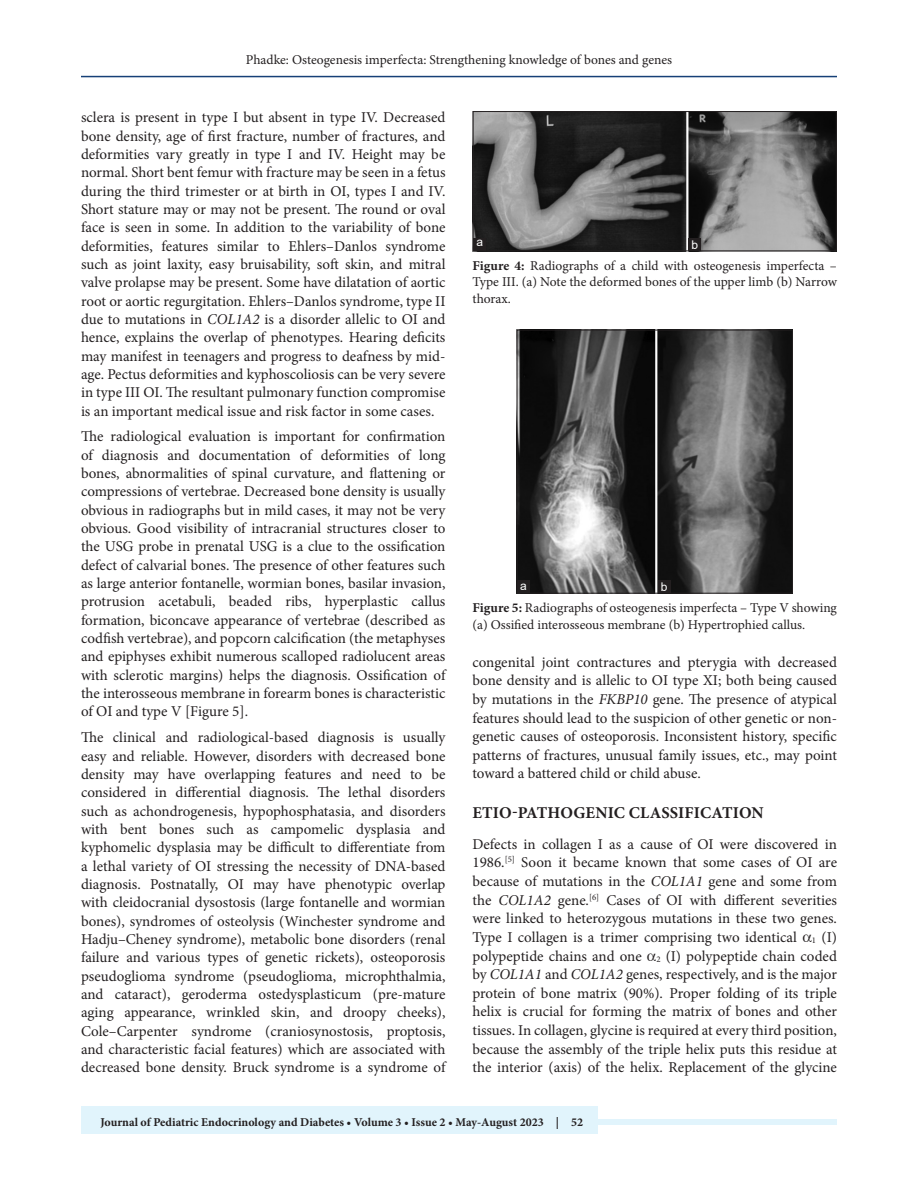
<style>
.page{position:relative;width:918px;height:1188px;background:#fff}
.page>*{position:absolute;margin:0;border:0;box-sizing:border-box;transform-origin:0 0}
.t1{font:700 16.5px "Minion Pro";letter-spacing:.01em;color:#231f20}
.t2{font:15px/18.3px "Minion Pro";color:#231f20;text-align:justify}
.t3{font:13.5px/16.5px "Minion Pro";color:#231f20;text-align:justify}
.t4{font:700 12px "Minion Pro";color:#231f20}
.t5{font:12px "Arial";color:#fff}
.s1{font-style:italic}
.s2{font-weight:700}
</style>
<div class="page">
<hr style="left:81px;top:76px;width:756px;height:1px;background:#164077">
<div style="left:81px;top:1119px;width:756px;height:6px;background:#e1f4fc"></div>
<div style="left:81px;top:1106px;width:516px;height:28px;background:#e1f4fc"></div>
<img style="left:475px;top:113px;width:360px;height:136px">
<div style="left:473px;top:111px;width:364px;height:140px;border:1px solid #231f20"></div>
<div style="left:689px;top:238px;width:12px;height:13px;background:#231f20"></div>
<div style="left:473px;top:238px;width:13px;height:13px;background:#231f20"></div>
<img style="left:519px;top:332px;width:272px;height:259px">
<div style="left:517px;top:330px;width:276px;height:263px;border:1px solid #231f20"></div>
<div style="left:658px;top:580px;width:12px;height:13px;background:#231f20"></div>
<div style="left:517px;top:580px;width:13px;height:13px;background:#231f20"></div>
<p class="t3" style="left:246px;top:51px;width:428px">Phadke: Osteogenesis imperfecta: Strengthening knowledge of bones and genes</p>
<p class="t2" style="left:81px;top:108px;width:366px">sclera is present in type I but absent in type IV. Decreased bone density, age of first fracture, number of fractures, and deformities vary greatly in type I and IV. Height may be normal. Short bent femur with fracture may be seen in a fetus during the third trimester or at birth in OI, types I and IV.<br>Short stature may or may not be present. The round or oval face is seen in some. In addition to the variability of bone deformities, features similar to Ehlers–Danlos syndrome such as joint laxity, easy bruisability, soft skin, and mitral valve prolapse may be present. Some have dilatation of aortic root or aortic regurgitation. Ehlers–Danlos syndrome, type II due to mutations in <span class="s1">COL1A2</span> is a disorder allelic to OI and hence, explains the overlap of phenotypes. Hearing deficits may manifest in teenagers and progress to deafness by mid&shy;age. Pectus deformities and kyphoscoliosis can be very severe in type III OI. The resultant pulmonary function compromise is an important medical issue and risk factor in some cases.</p>
<p class="t2" style="left:81px;top:428px;width:366px">The radiological evaluation is important for confirmation of diagnosis and documentation of deformities of long bones, abnormalities of spinal curvature, and flattening or compressions of vertebrae. Decreased bone density is usually obvious in radiographs but in mild cases, it may not be very obvious. Good visibility of intracranial structures closer to the USG probe in prenatal USG is a clue to the ossification defect of calvarial bones. The presence of other features such as large anterior fontanelle, wormian bones, basilar invasion, protrusion acetabuli, beaded ribs, hyperplastic callus formation, biconcave appearance of vertebrae (described as codfish vertebrae), and popcorn calcification (the metaphyses and epiphyses exhibit numerous scalloped radiolucent areas with sclerotic margins) helps the diagnosis. Ossification of the interosseous membrane in forearm bones is characteristic of OI and type V [Figure 5].</p>
<p class="t2" style="left:81px;top:728px;width:366px">The clinical and radiological-based diagnosis is usually easy and reliable. However, disorders with decreased bone density may have overlapping features and need to be considered in differential diagnosis. The lethal disorders such as achondrogenesis, hypophosphatasia, and disorders with bent bones such as campomelic dysplasia and kyphomelic dysplasia may be difficult to differentiate from a lethal variety of OI stressing the necessity of DNA-based diagnosis. Postnatally, OI may have phenotypic overlap with cleidocranial dysostosis (large fontanelle and wormian bones), syndromes of osteolysis (Winchester syndrome and Hadju–Cheney syndrome), metabolic bone disorders (renal failure and various types of genetic rickets), osteoporosis pseudoglioma syndrome (pseudoglioma, microphthalmia, and cataract), geroderma ostedysplasticum (pre-mature aging appearance, wrinkled skin, and droopy cheeks), Cole–Carpenter syndrome (craniosynostosis, proptosis, and characteristic facial features) which are associated with decreased bone density. Bruck syndrome is a syndrome of</p>
<p class="t5" style="left:476px;top:234px;width:8px">a</p>
<p class="t5" style="left:692px;top:236px;width:8px">b</p>
<p class="t3" style="left:472px;top:257px;width:366px"><span class="s2">Figure 4:</span> Radiographs of a child with osteogenesis imperfecta – Type III. (a) Note the deformed bones of the upper limb (b) Narrow thorax.</p>
<p class="t5" style="left:520px;top:577px;width:8px">a</p>
<p class="t5" style="left:661px;top:578px;width:8px">b</p>
<p class="t3" style="left:472px;top:600px;width:366px"><span class="s2">Figure 5:</span> Radiographs of osteogenesis imperfecta – Type V showing (a) Ossified interosseous membrane (b) Hypertrophied callus.</p>
<p class="t2" style="left:472px;top:653px;width:366px">congenital joint contractures and pterygia with decreased bone density and is allelic to OI type XI; both being caused by mutations in the <span class="s1">FKBP10</span> gene. The presence of atypical features should lead to the suspicion of other genetic or non&shy;genetic causes of osteoporosis. Inconsistent history, specific patterns of fractures, unusual family issues, etc., may point toward a battered child or child abuse.</p>
<p class="t1" style="left:473px;top:801px;width:293px">ETIO-PATHOGENIC CLASSIFICATION</p>
<p class="t2" style="left:472px;top:835px;width:366px">Defects in collagen I as a cause of OI were discovered in 1986.<sup>[5]</sup> Soon it became known that some cases of OI are because of mutations in the <span class="s1">COL1A1</span> gene and some from the <span class="s1">COL1A2</span> gene.<sup>[6]</sup> Cases of OI with different severities were linked to heterozygous mutations in these two genes.<br>Type I collagen is a trimer comprising two identical <sub>1</sub> (I) polypeptide chains and one <sub>2</sub> (I) polypeptide chain coded by <span class="s1">COL1A1</span> and <span class="s1">COL1A2</span> genes, respectively, and is the major protein of bone matrix (90%). Proper folding of its triple helix is crucial for forming the matrix of bones and other tissues. In collagen, glycine is required at every third position, because the assembly of the triple helix puts this residue at the interior (axis) of the helix. Replacement of the glycine</p>
<p class="t4" style="left:100px;top:1113px;width:484px">Journal of Pediatric Endocrinology and Diabetes • Volume 3 • Issue 2 • May-August 2023 | 52</p>
</div>
